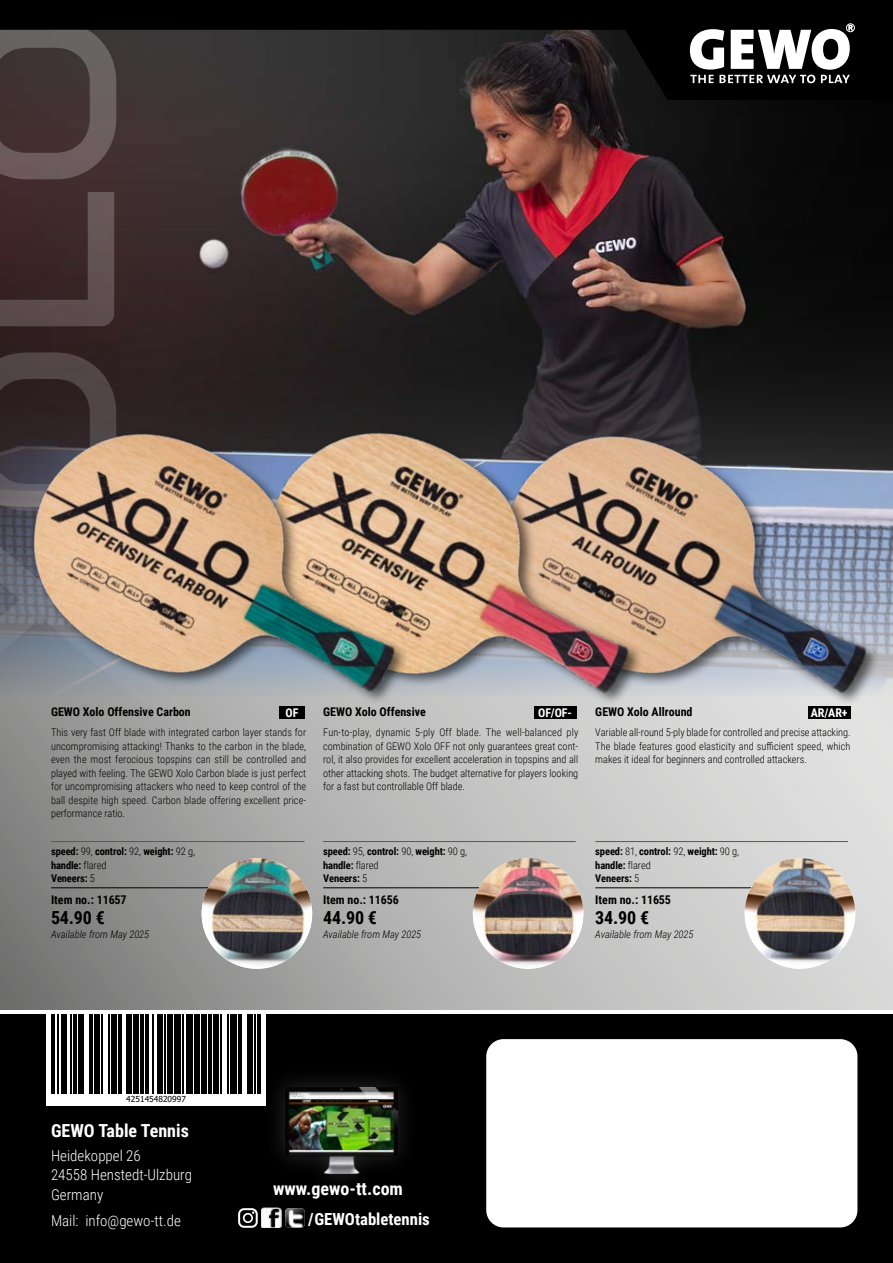
<style>
.page{position:relative;width:893px;height:1263px;background:#fff}
.page>*{position:absolute;margin:0;border:0;box-sizing:border-box;transform-origin:0 0}
.t1{font:700 18px "Roboto Condensed";color:#fff}
.t2{font:700 18px "Roboto Condensed";letter-spacing:-.01em;color:#000}
.t3{font:700 16.65px "Roboto Condensed";color:#fff}
.t4{font:300 15px/19.5px "Roboto Condensed";color:#fff}
.t5{font:700 12px "Roboto Condensed";color:#000}
.t6{font:700 12px "Roboto Condensed";letter-spacing:-.01em;color:#fff}
.t7{font:300 10.5px/13.5px "Roboto Condensed";color:#000;text-align:justify}
.t8{font:700 10.5px/13.5px "Roboto Condensed";letter-spacing:-.01em;color:#000}
.t9{font:italic 300 10.5px "Roboto Condensed";color:#000}
.t10{font:8.25px "Tahoma Standard";letter-spacing:.005em;color:#000}
.s1{font-weight:300}
</style>
<div class="page">
<svg style="left:0;top:781px;width:893px;height:229px"></svg>
<img style="left:197px;top:100px;width:696px;height:279px">
<svg style="left:0;top:100px;width:197px;height:277px;fill:#3f2d2d"></svg>
<div style="left:0;top:1014px;width:893px;height:249px;background:#000"></div>
<svg style="left:47px;top:1010px;width:219px;height:96px;fill:#fff"></svg>
<hr style="left:52px;top:1014px;width:3px;height:80px;background:#000">
<hr style="left:57px;top:1014px;width:1px;height:80px;background:#000">
<div style="left:62px;top:1014px;width:5px;height:80px;background:#000"></div>
<hr style="left:70px;top:1014px;width:2px;height:80px;background:#000">
<hr style="left:74px;top:1014px;width:3px;height:80px;background:#000">
<div style="left:79px;top:1014px;width:5px;height:80px;background:#000"></div>
<hr style="left:89px;top:1014px;width:3px;height:80px;background:#000">
<div style="left:94px;top:1014px;width:5px;height:80px;background:#000"></div>
<hr style="left:101px;top:1014px;width:2px;height:80px;background:#000">
<hr style="left:108px;top:1014px;width:1px;height:80px;background:#000">
<div style="left:111px;top:1014px;width:5px;height:80px;background:#000"></div>
<hr style="left:118px;top:1014px;width:3px;height:80px;background:#000">
<div style="left:126px;top:1014px;width:6px;height:80px;background:#000"></div>
<div style="left:133px;top:1014px;width:5px;height:80px;background:#000"></div>
<hr style="left:140px;top:1014px;width:3px;height:80px;background:#000">
<hr style="left:145px;top:1014px;width:4px;height:80px;background:#000">
<hr style="left:152px;top:1014px;width:2px;height:80px;background:#000">
<div style="left:157px;top:1014px;width:5px;height:80px;background:#000"></div>
<hr style="left:164px;top:1014px;width:2px;height:80px;background:#000">
<div style="left:167px;top:1014px;width:5px;height:80px;background:#000"></div>
<div style="left:174px;top:1014px;width:7px;height:80px;background:#000"></div>
<hr style="left:183px;top:1014px;width:1px;height:80px;background:#000">
<div style="left:186px;top:1014px;width:7px;height:80px;background:#000"></div>
<div style="left:194px;top:1014px;width:5px;height:80px;background:#000"></div>
<div style="left:201px;top:1014px;width:5px;height:80px;background:#000"></div>
<hr style="left:208px;top:1014px;width:3px;height:80px;background:#000">
<div style="left:213px;top:1014px;width:5px;height:80px;background:#000"></div>
<hr style="left:220px;top:1014px;width:2px;height:80px;background:#000">
<hr style="left:227px;top:1014px;width:1px;height:80px;background:#000">
<div style="left:230px;top:1014px;width:7px;height:80px;background:#000"></div>
<hr style="left:239px;top:1014px;width:3px;height:80px;background:#000">
<div style="left:247px;top:1014px;width:5px;height:80px;background:#000"></div>
<hr style="left:254px;top:1014px;width:2px;height:80px;background:#000">
<hr style="left:257px;top:1014px;width:4px;height:80px;background:#000">
<img style="left:261px;top:1207px;width:20px;height:21px">
<div style="left:243px;top:1213px;width:10px;height:10px;border:2px solid #fff;border-radius:50%"></div>
<div style="left:238px;top:1208px;width:20px;height:20px;border:2px solid #fff;border-radius:5px"></div>
<img style="left:285px;top:1208px;width:20px;height:20px">
<div style="left:264px;top:1067px;width:154px;height:127px;background:#fff;opacity:.17"></div>
<img style="left:285px;top:1088px;width:112px;height:85px">
<div style="left:485px;top:1038px;width:373px;height:190px;background:#fff;border-radius:18px"></div>
<div style="left:485px;top:1037px;width:374px;height:192px;border:2px solid #000;border-radius:18px"></div>
<hr style="left:323px;top:841px;width:253px;height:1px;background:#575756">
<hr style="left:323px;top:887px;width:253px;height:1px;background:#000">
<hr style="left:51px;top:841px;width:254px;height:1px;background:#575756">
<hr style="left:51px;top:887px;width:254px;height:1px;background:#000">
<hr style="left:595px;top:841px;width:253px;height:1px;background:#575756">
<hr style="left:595px;top:887px;width:253px;height:1px;background:#000">
<img style="left:745px;top:858px;width:110px;height:111px;border-radius:55px">
<img style="left:473px;top:858px;width:110px;height:111px;border-radius:55px">
<img style="left:202px;top:858px;width:110px;height:111px;border-radius:55px">
<svg style="left:0;top:0;width:893px;height:100px"></svg>
<div style="left:846px;top:23px;width:9px;height:9px;border:1px solid #fff;border-radius:50%"></div>
<svg style="left:690px;top:25px;width:163px;height:58px"></svg>
<img style="left:686px;top:379px;width:207px;height:402px">
<img style="left:219px;top:374px;width:467px;height:409px">
<img style="left:0;top:377px;width:456px;height:408px">
<p class="t5" style="left:51px;top:704px;width:141px">GEWO Xolo Offensive Carbon</p>
<p class="t6" style="left:286px;top:704px;width:14px">OF</p>
<p class="t7" style="left:51px;top:725px;width:257px">This very fast Off blade with integrated carbon layer stands for uncompromising attacking! Thanks to the carbon in the blade, even the most ferocious topspins can still be controlled and played with feeling. The GEWO Xolo Carbon blade is just perfect for uncompromising attackers who need to keep control of the ball despite high speed. Carbon blade offering excellent price&shy;performance ratio.</p>
<p class="t8" style="left:51px;top:844px;width:146px">speed: <span class="s1">99,</span> control: <span class="s1">92,</span> weight: <span class="s1">92 g, </span>handle: <span class="s1">flared<br></span>Veneers: <span class="s1">5</span></p>
<p class="t5" style="left:51px;top:891px;width:77px">Item no.: 11657</p>
<h1 class="t2" style="left:51px;top:905px;width:55px">54.90 €</h1>
<p class="t9" style="left:51px;top:926px;width:100px">Available from May 2025</p>
<p class="t5" style="left:323px;top:704px;width:104px">GEWO Xolo Offensive</p>
<p class="t6" style="left:538px;top:704px;width:35px">OF/OF-</p>
<p class="t7" style="left:323px;top:725px;width:257px">Fun-to-play, dynamic 5-ply Off blade. The well-balanced ply combination of GEWO Xolo OFF not only guarantees great cont&shy;rol, it also provides for excellent acceleration in topspins and all other attacking shots. The budget alternative for players looking for a fast but controllable Off blade.</p>
<p class="t5" style="left:595px;top:704px;width:99px">GEWO Xolo Allround</p>
<p class="t6" style="left:811px;top:704px;width:38px">AR/AR+</p>
<p class="t7" style="left:595px;top:725px;width:257px">Variable all-round 5-ply blade for controlled and precise attacking.<br>The blade features good elasticity and sufficient speed, which makes it ideal for beginners and controlled attackers.</p>
<p class="t8" style="left:323px;top:844px;width:146px">speed: <span class="s1">95,</span> control: <span class="s1">90,</span> weight: <span class="s1">90 g, </span>handle: <span class="s1">flared<br></span>Veneers: <span class="s1">5</span></p>
<p class="t5" style="left:323px;top:891px;width:77px">Item no.: 11656</p>
<h1 class="t2" style="left:323px;top:905px;width:55px">44.90 €</h1>
<p class="t9" style="left:323px;top:926px;width:100px">Available from May 2025</p>
<p class="t8" style="left:595px;top:844px;width:145px">speed: <span class="s1">81,</span> control: <span class="s1">92,</span> weight: <span class="s1">90 g, </span>handle: <span class="s1">flared<br></span>Veneers: <span class="s1">5</span></p>
<p class="t5" style="left:595px;top:891px;width:77px">Item no.: 11655</p>
<h1 class="t2" style="left:595px;top:905px;width:55px">34.90 €</h1>
<p class="t9" style="left:595px;top:926px;width:100px">Available from May 2025</p>
<p class="t10" style="left:126px;top:1095px;width:61px">4251454820997</p>
<h1 class="t1" style="left:51px;top:1118px;width:139px">GEWO Table Tennis</h1>
<h3 class="t4" style="left:51px;top:1145px;width:142px">Heidekoppel 26<br>24558 Henstedt-Ulzburg<br>Germany</h3>
<h3 class="t4" style="left:51px;top:1210px;width:131px">Mail: info@gewo-tt.de</h3>
<h1 class="t1" style="left:273px;top:1176px;width:131px">www.gewo-tt.com</h1>
<h2 class="t3" style="left:308px;top:1207px;width:123px">/GEWOtabletennis</h2>
</div>
